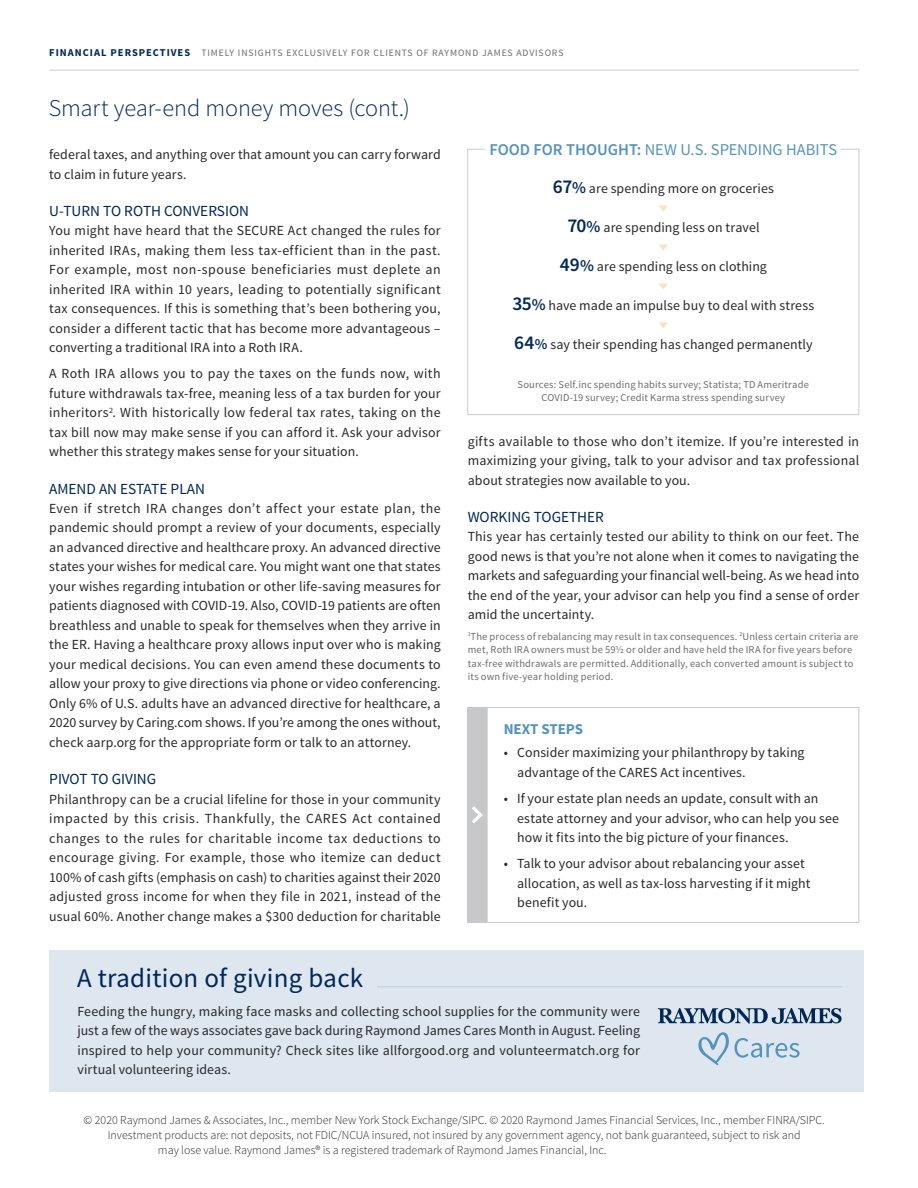
<style>
.page{position:relative;width:918px;height:1188px;background:#fff}
.page>*{position:absolute;margin:0;border:0;box-sizing:border-box;transform-origin:0 0}
.t1{font:27px "Source Sans Pro";letter-spacing:.01em;color:#002856}
.t2{font:300 24.15px "Source Sans Pro";letter-spacing:-.005em;color:#002856}
.t3{font:16.5px "Source Sans Pro";letter-spacing:-.005em;color:#5493bc}
.t4{font:15.3px "Source Sans Pro";color:#002856}
.t5{font:700 15px "Source Sans Pro";color:#5493bc}
.t6{font:13.8px/19.5px "Source Sans Pro";letter-spacing:.005em;color:#292829;text-align:justify}
.t7{font:12.45px "Source Sans Pro";color:#f3e5c3;scale:1.39 1}
.t8{font:300 12px/15px "Source Sans Pro";color:#292829;text-align:center}
.t9{font:10.5px/13.5px "Source Sans Pro";letter-spacing:.015em;color:#6d6e71}
.t10{font:9.75px "Source Sans Pro";letter-spacing:.09em;color:#6b6c6e}
.s1{font-weight:700;font-size:10.5px;color:#002856}
.s2{font-weight:600}
.s3{font-weight:600;font-size:19.5px;color:#002856}
.s4{font-weight:600;font-size:16.5px;color:#002856}
.s5{font-weight:600;font-size:15px;color:#002856}
</style>
<div class="page">
<div style="left:487px;top:707px;width:372px;height:216px;border:1px solid #c7c8ca"></div>
<div style="left:468px;top:707px;width:19px;height:216px;background:#c7c8ca"></div>
<svg style="left:472px;top:806px;width:11px;height:18px"></svg>
<hr style="left:49px;top:70px;width:810px;height:1px;background:#c9cbcd">
<div style="left:49px;top:950px;width:814px;height:141px;background:#dee6ef"></div>
<hr style="left:377px;top:986px;width:465px;height:1px;background:#bbcee1">
<svg style="left:658px;top:1008px;width:184px;height:16px"></svg>
<svg style="left:735px;top:1038px;width:65px;height:20px"></svg>
<svg style="left:698px;top:1032px;width:31px;height:33px"></svg>
<p class="t10" style="left:49px;top:46px;width:516px"><span class="s1">FINANCIAL PERSPECTIVES</span> TIMELY INSIGHTS EXCLUSIVELY FOR CLIENTS OF RAYMOND JAMES ADVISORS</p>
<h2 class="t2" style="left:49px;top:93px;width:363px">Smart year-end money moves (cont.)</h2>
<p class="t6" style="left:49px;top:145px;width:393px">federal taxes, and anything over that amount you can carry forward to claim in future years.</p>
<p class="t4" style="left:49px;top:201px;width:201px">U-TURN TO ROTH CONVERSION</p>
<p class="t6" style="left:49px;top:221px;width:393px">You might have heard that the SECURE Act changed the rules for inherited IRAs, making them less tax-efficient than in the past.<br>For example, most non-spouse beneficiaries must deplete an inherited IRA within 10 years, leading to potentially significant tax consequences. If this is something that’s been bothering you, consider a different tactic that has become more advantageous – converting a traditional IRA into a Roth IRA.</p>
<p class="t6" style="left:49px;top:364px;width:393px">A Roth IRA allows you to pay the taxes on the funds now, with future withdrawals tax-free, meaning less of a tax burden for your inheritors<sup>2</sup>. With historically low federal tax rates, taking on the tax bill now may make sense if you can afford it. Ask your advisor whether this strategy makes sense for your situation.</p>
<p class="t4" style="left:49px;top:479px;width:157px">AMEND AN ESTATE PLAN</p>
<p class="t6" style="left:49px;top:499px;width:393px">Even if stretch IRA changes don’t affect your estate plan, the pandemic should prompt a review of your documents, especially an advanced directive and healthcare proxy. An advanced directive states your wishes for medical care. You might want one that states your wishes regarding intubation or other life-saving measures for patients diagnosed with COVID-19. Also, COVID-19 patients are often breathless and unable to speak for themselves when they arrive in the ER. Having a healthcare proxy allows input over who is making your medical decisions. You can even amend these documents to allow your proxy to give directions via phone or video conferencing.<br>Only 6% of U.S. adults have an advanced directive for healthcare, a 2020 survey by Caring.com shows. If you’re among the ones without, check aarp.org for the appropriate form or talk to an attorney.</p>
<p class="t4" style="left:49px;top:769px;width:109px">PIVOT TO GIVING</p>
<p class="t6" style="left:49px;top:789px;width:393px">Philanthropy can be a crucial lifeline for those in your community impacted by this crisis. Thankfully, the CARES Act contained changes to the rules for charitable income tax deductions to encourage giving. For example, those who itemize can deduct 100% of cash gifts (emphasis on cash) to charities against their 2020 adjusted gross income for when they file in 2021, instead of the usual 60%. Another change makes a $300 deduction for charitable</p>
<p class="t3" style="left:489px;top:139px;width:349px"><span class="s2">FOOD FOR THOUGHT:</span> NEW U.S. SPENDING HABITS</p>
<p class="t6" style="left:553px;top:178px;width:223px"><span class="s3">67</span><span class="s4">%</span> are spending more on groceries</p>
<p class="t7" style="left:659px;top:200px;width:9px">▼</p>
<p class="t6" style="left:567px;top:217px;width:194px"><span class="s3">70</span><span class="s4">%</span> are spending less on travel</p>
<p class="t7" style="left:659px;top:239px;width:9px">▼</p>
<p class="t6" style="left:560px;top:256px;width:208px"><span class="s3">49</span><span class="s4">%</span> are spending less on clothing</p>
<p class="t7" style="left:659px;top:278px;width:9px">▼</p>
<p class="t6" style="left:513px;top:295px;width:303px"><span class="s3">35</span><span class="s4">%</span> have made an impulse buy to deal with stress</p>
<p class="t7" style="left:659px;top:317px;width:9px">▼</p>
<p class="t6" style="left:514px;top:334px;width:300px"><span class="s3">64</span><span class="s5">%</span> say their spending has changed permanently</p>
<p class="t9" style="left:518px;top:378px;width:293px;line-height:12.8px;text-align:center">Sources: Self.inc spending habits survey; Statista; TD Ameritrade<br>COVID-19 survey; Credit Karma stress spending survey</p>
<p class="t6" style="left:468px;top:432px;width:393px">gifts available to those who don’t itemize. If you’re interested in maximizing your giving, talk to your advisor and tax professional about strategies now available to you.</p>
<p class="t4" style="left:468px;top:507px;width:138px">WORKING TOGETHER</p>
<p class="t6" style="left:468px;top:527px;width:393px">This year has certainly tested our ability to think on our feet. The good news is that you’re not alone when it comes to navigating the markets and safeguarding your financial well-being. As we head into the end of the year, your advisor can help you find a sense of order amid the uncertainty.</p>
<p class="t9" style="left:468px;top:630px;width:392px"><sup>1</sup>The process of rebalancing may result in tax consequences. <sup>2</sup>Unless certain criteria are met, Roth IRA owners must be 59½ or older and have held the IRA for five years before tax-free withdrawals are permitted. Additionally, each converted amount is subject to its own five-year holding period.</p>
<p class="t5" style="left:504px;top:719px;width:81px">NEXT STEPS</p>
<p class="t6" style="left:517px;top:743px;width:289px;text-indent:-14px">• Consider maximizing your philanthropy by taking advantage of the CARES Act incentives.</p>
<p class="t6" style="left:517px;top:789px;width:324px;text-align:left;text-indent:-14px">• If your estate plan needs an update, consult with an estate attorney and your advisor, who can help you see how it fits into the big picture of your finances.</p>
<p class="t6" style="left:517px;top:854px;width:295px;text-align:left;text-indent:-14px">• Talk to your advisor about rebalancing your asset allocation, as well as tax-loss harvesting if it might benefit you.</p>
<h1 class="t1" style="left:77px;top:961px;width:288px">A tradition of giving back</h1>
<p class="t6" style="left:77px;top:1002px;width:564px">Feeding the hungry, making face masks and collecting school supplies for the community were just a few of the ways associates gave back during Raymond James Cares Month in August. Feeling inspired to help your community? Check sites like allforgood.org and volunteermatch.org for virtual volunteering ideas.</p>
<p class="t8" style="left:84px;top:1113px;width:743px">© 2020 Raymond James &amp; Associates, Inc., member New York Stock Exchange/SIPC. © 2020 Raymond James Financial Services, Inc., member FINRA/SIPC.<br>Investment products are: not deposits, not FDIC/NCUA insured, not insured by any government agency, not bank guaranteed, subject to risk and<br>may lose value. Raymond James® is a registered trademark of Raymond James Financial, Inc. 20-BDMKT-4292 ME/CW 9/20</p>
</div>
